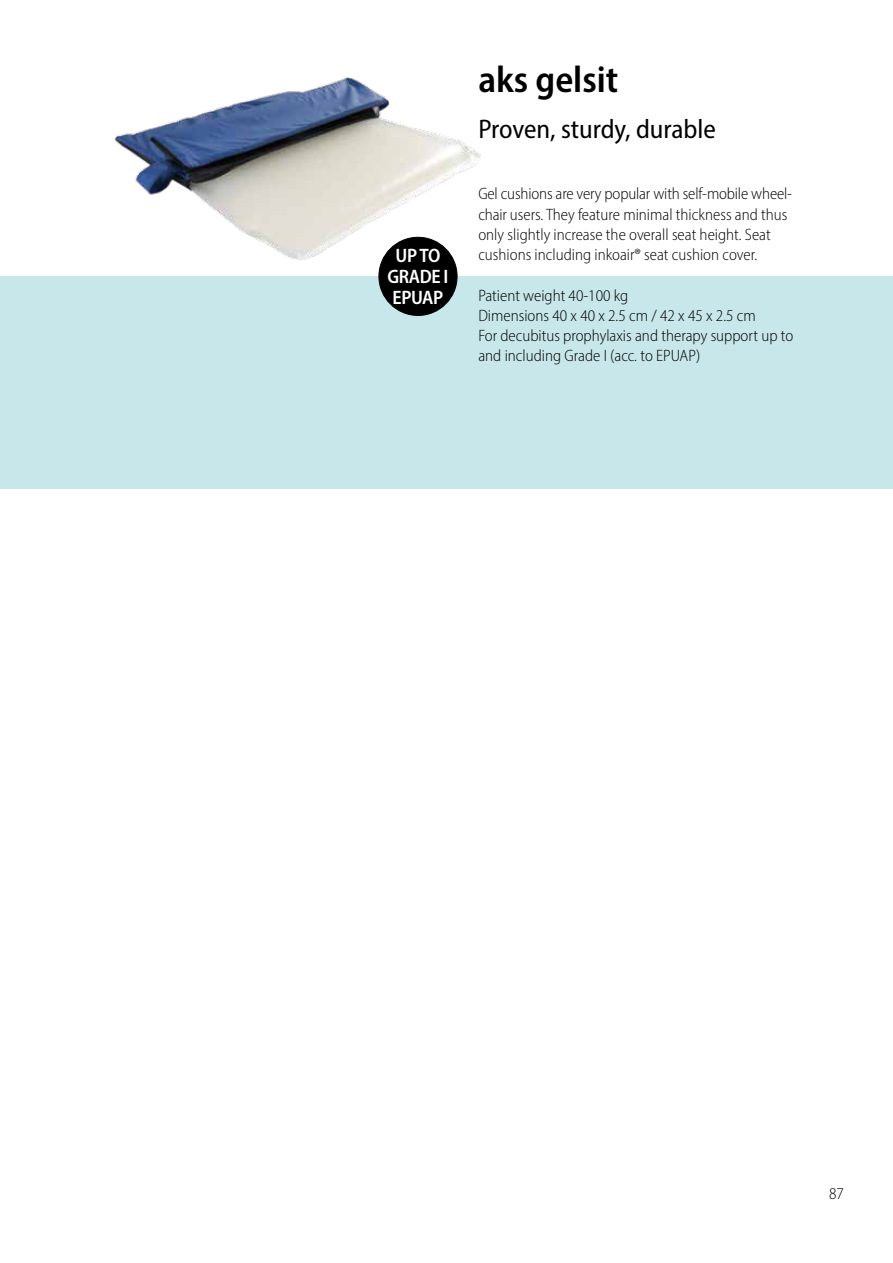
<style>
.page{position:relative;width:893px;height:1263px;background:#fff}
.page>*{position:absolute;margin:0;border:0;box-sizing:border-box;transform-origin:0 0}
.t1{font:600 semi-condensed 37.5px "Myriad Pro";color:#000}
.t2{font:semi-condensed 27px "Myriad Pro";color:#000}
.t3{font:600 semi-condensed 19.5px/21px "Myriad Pro";letter-spacing:-.02em;color:#fff;text-align:center}
.t4{font:300 semi-condensed 16.5px/20.2px "Myriad Pro";color:#000}
</style>
<div class="page">
<div style="left:0;top:276px;width:893px;height:213px;background:#c8e7ea"></div>
<img style="left:115px;top:77px;width:365px;height:183px">
<div style="left:379px;top:237px;width:78px;height:78px;background:#000;border-radius:50%"></div>
<div style="left:379px;top:237px;width:78px;height:79px;border:1px solid #000;border-radius:50%"></div>
<p class="t3" style="left:387px;top:244px;width:63px">UP TO<br>GRADE I<br>EPUAP</p>
<h1 class="t1" style="left:478px;top:56px;width:141px">aks gelsit</h1>
<h2 class="t2" style="left:478px;top:112px;width:239px">Proven, sturdy, durable</h2>
<p class="t4" style="left:478px;top:184px;width:315px">Gel cushions are very popular with self-mobile wheel&shy;chair users. They feature minimal thickness and thus only slightly increase the overall seat height. Seat cushions including inkoair® seat cushion cover.</p>
<p class="t4" style="left:478px;top:285px;width:316px">Patient weight 40-100 kg<br>Dimensions 40 x 40 x 2.5 cm / 42 x 45 x 2.5 cm<br>For decubitus prophylaxis and therapy support up to and including Grade I (acc. to EPUAP)</p>
<p class="t4" style="left:829px;top:1183px;width:16px">87</p>
</div>
